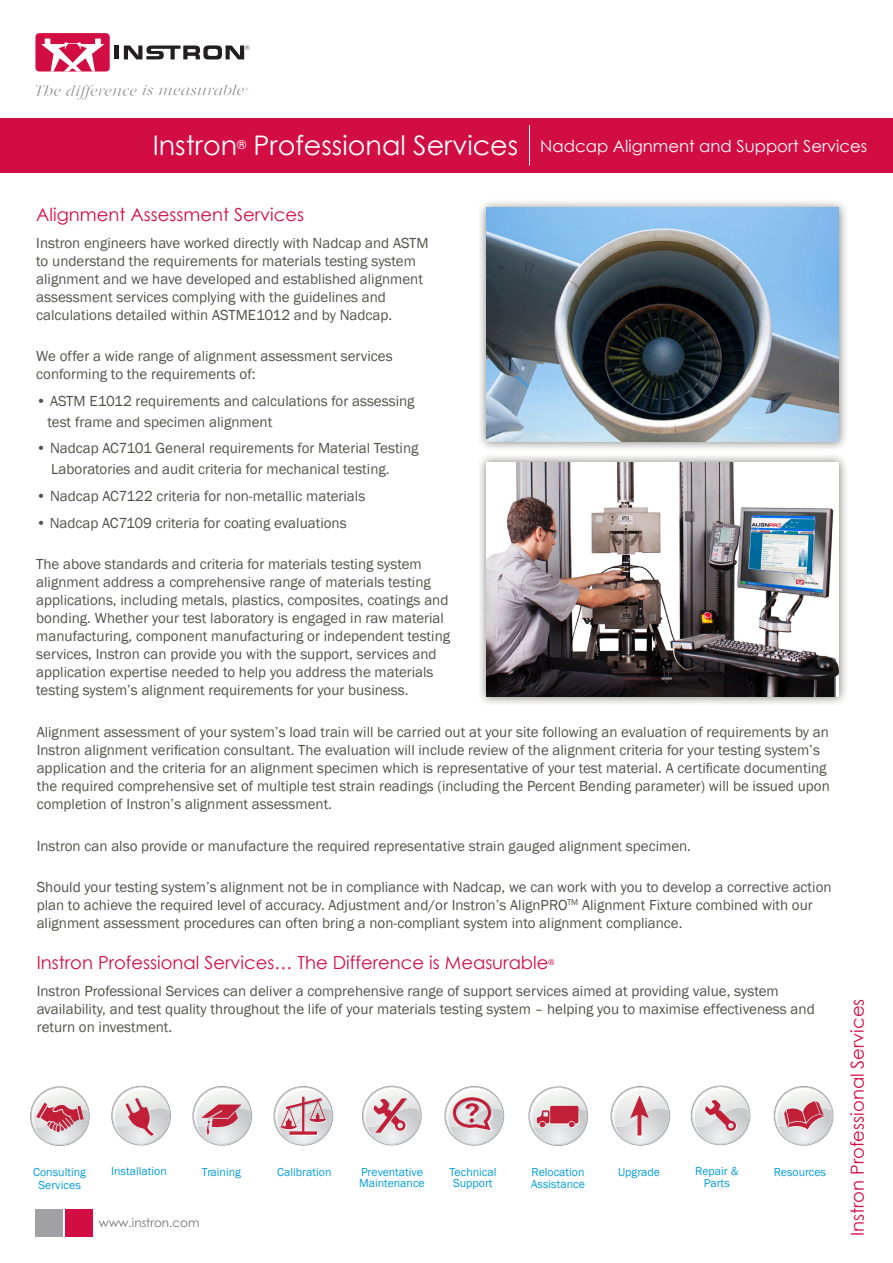
<style>
.page{position:relative;width:893px;height:1263px;background:#fff}
.page>*{position:absolute;margin:0;border:0;box-sizing:border-box;transform-origin:0 0}
.t1{font:27px "Century Gothic";color:#fff}
.t2{font:18px "Century Gothic";color:#d20d44}
.t3{font:16.5px "Century Gothic";color:#fff}
.t4{font:15px/18px "Franklin Gothic";color:#535249}
.t5{font:12px "Century Gothic";color:#717074}
.t6{font:12px "Century Gothic";color:#fff}
.t7{font:11.85px/11.9px "Franklin Gothic";color:#069ddc}
.t8{font:7.8px "Century Gothic";color:#d20d44}
.s1{font-size:27px}
</style>
<div class="page">
<div style="left:35px;top:33px;width:75px;height:39px;background:#d20d44;border-radius:4px"></div>
<svg style="left:41px;top:39px;width:64px;height:33px"></svg>
<hr style="left:115px;top:46px;width:4px;height:13px;background:#231f20">
<svg style="left:124px;top:45px;width:125px;height:15px"></svg>
<svg style="left:36px;top:84px;width:212px;height:16px"></svg>
<div style="left:0;top:118px;width:893px;height:54px;background:#d20d44"></div>
<hr style="left:529px;top:125px;width:1px;height:40px;background:#fff">
<div style="left:477px;top:199px;width:372px;height:253px;background:#535249;opacity:.75"></div>
<img style="left:487px;top:208px;width:352px;height:234px">
<div style="left:477px;top:453px;width:372px;height:253px;background:#535249;opacity:.75"></div>
<img style="left:486px;top:462px;width:353px;height:234px">
<div style="left:65px;top:1209px;width:27px;height:27px;background:#d20d44"></div>
<div style="left:35px;top:1209px;width:27px;height:27px;background:#a1a1a5"></div>
<svg style="left:274px;top:1086px;width:59px;height:60px"></svg>
<svg style="left:444px;top:1086px;width:60px;height:60px"></svg>
<svg style="left:610px;top:1086px;width:60px;height:60px"></svg>
<svg style="left:192px;top:1086px;width:60px;height:60px"></svg>
<svg style="left:774px;top:1086px;width:59px;height:60px"></svg>
<svg style="left:362px;top:1086px;width:60px;height:59px"></svg>
<svg style="left:30px;top:1086px;width:60px;height:60px"></svg>
<svg style="left:111px;top:1086px;width:60px;height:59px"></svg>
<svg style="left:691px;top:1085px;width:59px;height:60px"></svg>
<svg style="left:528px;top:1086px;width:60px;height:60px"></svg>
<h1 class="t1" style="left:153px;top:126px;width:86px">Instron</h1>
<p class="t6" style="left:237px;top:136px;width:10px">®</p>
<p class="t3" style="left:254px;top:134px;width:615px"><span class="s1">Professional Services</span> Nadcap Alignment and Support Services</p>
<p class="t2" style="left:36px;top:202px;width:269px">Alignment Assessment Services</p>
<p class="t4" style="left:36px;top:234px;width:394px">Instron engineers have worked directly with Nadcap and ASTM to understand the requirements for materials testing system alignment and we have developed and established alignment assessment services complying with the guidelines and calculations detailed within ASTME1012 and by Nadcap.</p>
<p class="t4" style="left:36px;top:348px;width:358px">We offer a wide range of alignment assessment services conforming to the requirements of:</p>
<p class="t4" style="left:48px;top:391px;width:369px;line-height:20.7px;text-indent:-11px">• ASTM E1012 requirements and calculations for assessing test frame and specimen alignment</p>
<p class="t4" style="left:51px;top:438px;width:369px;line-height:20.7px;text-indent:-15px">• Nadcap AC7101 General requirements for Material Testing<br>Laboratories and audit criteria for mechanical testing.</p>
<p class="t4" style="left:36px;top:487px;width:331px">• Nadcap AC7122 criteria for non-metallic materials</p>
<p class="t4" style="left:36px;top:514px;width:312px">• Nadcap AC7109 criteria for coating evaluations</p>
<p class="t4" style="left:36px;top:555px;width:415px">The above standards and criteria for materials testing system alignment address a comprehensive range of materials testing applications, including metals, plastics, composites, coatings and bonding. Whether your test laboratory is engaged in raw material manufacturing, component manufacturing or independent testing services, Instron can provide you with the support, services and application expertise needed to help you address the materials testing system’s alignment requirements for your business.</p>
<p class="t4" style="left:37px;top:723px;width:795px">Alignment assessment of your system’s load train will be carried out at your site following an evaluation of requirements by an Instron alignment verification consultant. The evaluation will include review of the alignment criteria for your testing system’s application and the criteria for an alignment specimen which is representative of your test material. A certificate documenting the required comprehensive set of multiple test strain readings (including the Percent Bending parameter) will be issued upon completion of Instron’s alignment assessment.</p>
<p class="t4" style="left:37px;top:837px;width:656px">Instron can also provide or manufacture the required representative strain gauged alignment specimen.</p>
<p class="t4" style="left:37px;top:878px;width:796px">Should your testing system’s alignment not be in compliance with Nadcap, we can work with you to develop a corrective action plan to achieve the required level of accuracy. Adjustment and/or Instron’s AlignPRO<sup>TM</sup> Alignment Fixture combined with our alignment assessment procedures can often bring a non-compliant system into alignment compliance.</p>
<p class="t2" style="left:37px;top:950px;width:513px">Instron Professional Services… The Difference is Measurable</p>
<p class="t8" style="left:548px;top:957px;width:7px">®</p>
<p class="t4" style="left:37px;top:982px;width:780px">Instron Professional Services can deliver a comprehensive range of support services aimed at providing value, system availability, and test quality throughout the life of your materials testing system – helping you to maximise effectiveness and return on investment.</p>
<p class="t7" style="left:111px;top:1166px;width:57px">Installation</p>
<p class="t7" style="left:695px;top:1165px;width:45px;text-align:center">Repair &amp;<br>Parts</p>
<p class="t7" style="left:202px;top:1166px;width:41px">Training</p>
<p class="t7" style="left:277px;top:1166px;width:56px">Calibration</p>
<p class="t7" style="left:359px;top:1166px;width:67px">Preventative<br>Maintenance</p>
<p class="t7" style="left:450px;top:1166px;width:48px">Technical<br>Support</p>
<p class="t7" style="left:33px;top:1166px;width:54px">Consulting</p>
<p class="t7" style="left:618px;top:1166px;width:44px">Upgrade</p>
<p class="t7" style="left:774px;top:1166px;width:54px">Resources</p>
<p class="t7" style="left:38px;top:1179px;width:44px">Services</p>
<p class="t7" style="left:531px;top:1166px;width:55px">Relocation<br>Assistance</p>
<p class="t5" style="left:99px;top:1214px;width:102px">www.instron.com</p>
<p class="t2" style="left:845px;top:1236px;width:239px;rotate:-90deg">Instron Professional Services</p>
</div>
